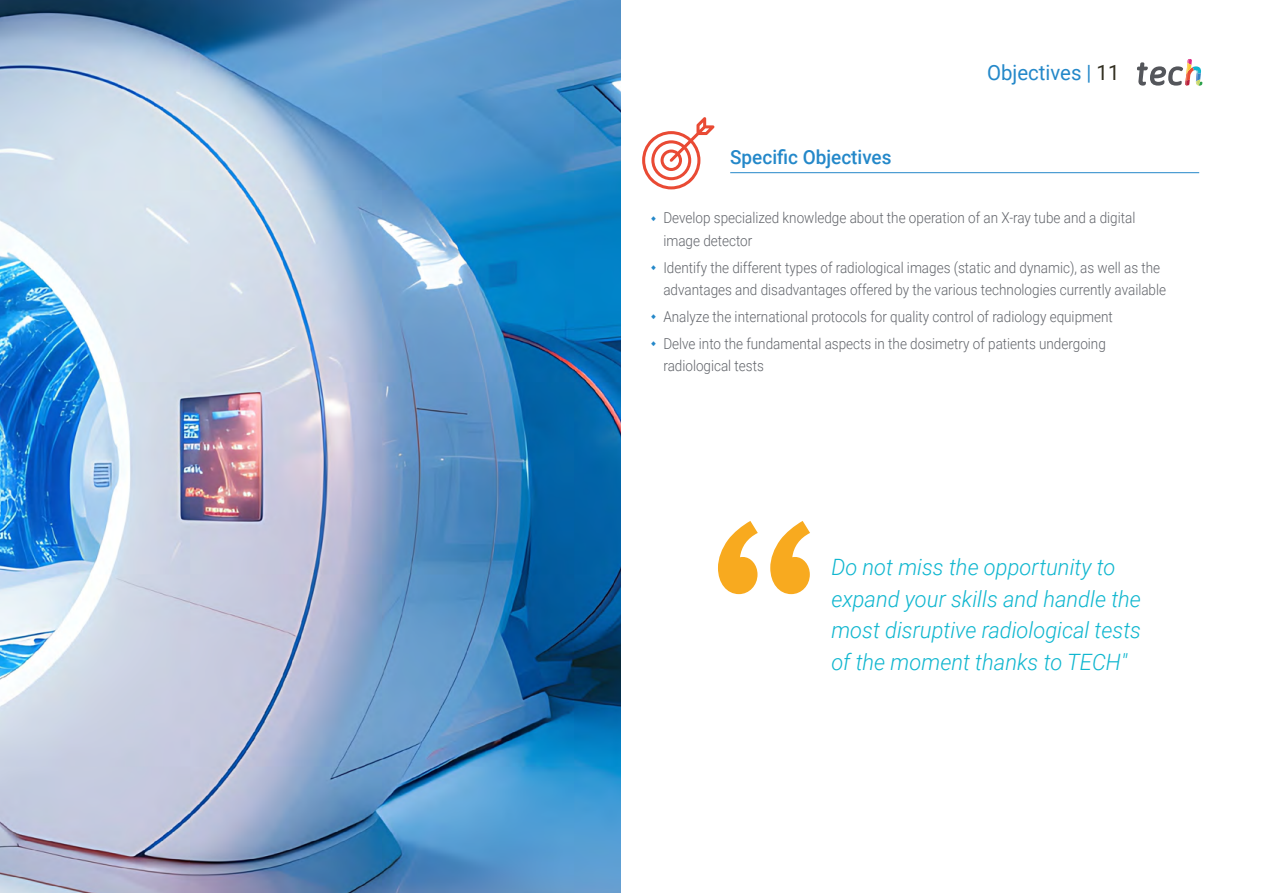
<style>
.page{position:relative;width:1263px;height:893px;background:#fff}
.page>*{position:absolute;margin:0;border:0;box-sizing:border-box;transform-origin:0 0}
.t1{font:italic 300 22.5px/31.5px "Roboto";color:#0fb6cf}
.t2{font:21px "Roboto";color:#2488c9}
.t3{font:500 19.5px "Roboto";color:#2488c9}
.t4{font:300 15px/22.5px "Roboto";color:#61646a;scale:.9 1}
.s1{color:#312e20}
</style>
<div class="page">
<hr style="left:730px;top:172px;width:469px;height:1px;background:#2488c9">
<svg style="left:642px;top:117px;width:72px;height:72px"></svg>
<img style="left:0;top:0;width:621px;height:893px">
<svg style="left:718px;top:521px;width:92px;height:73px"></svg>
<svg style="left:1137px;top:59px;width:65px;height:27px"></svg>
<h3 class="t3" style="left:730px;top:144px;width:163px">Specific Objectives</h3>
<h2 class="t2" style="left:987px;top:57px;width:134px">Objectives | <span class="s1">11</span></h2>
<p class="t4" style="left:663px;top:206px;width:526px">Develop specialized knowledge about the operation of an X-ray tube and a digital image detector</p>
<p class="t4" style="left:663px;top:255px;width:560px">Identify the different types of radiological images (static and dynamic), as well as the advantages and disadvantages offered by the various technologies currently available</p>
<p class="t4" style="left:663px;top:303px;width:501px;line-height:26.7px">Analyze the international protocols for quality control of radiology equipment<br>Delve into the fundamental aspects in the dosimetry of patients undergoing</p>
<p class="t4" style="left:663px;top:354px;width:113px">radiological tests</p>
<h1 class="t1" style="left:831px;top:551px;width:311px">Do not miss the opportunity to expand your skills and handle the most disruptive radiological tests of the moment thanks to TECH"</h1>
</div>
